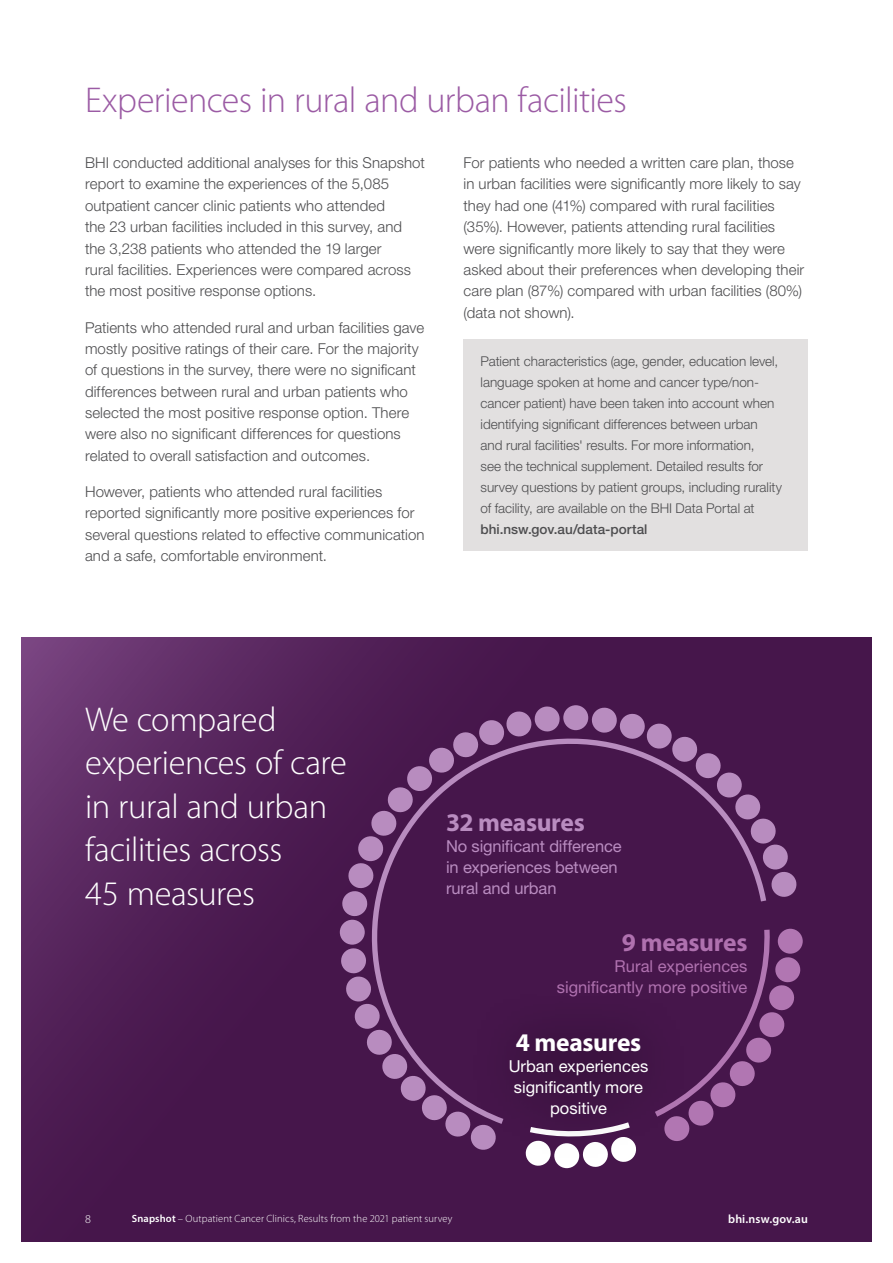
<style>
.page{position:relative;width:893px;height:1263px;background:#fff}
.page>*{position:absolute;margin:0;border:0;box-sizing:border-box;transform-origin:0 0}
.t1{font:300 36px "Myriad Pro";letter-spacing:-.015em;color:#9b5ba4}
.t2{font:300 34.5px/43.5px "Myriad Pro";letter-spacing:-.01em;color:#fff}
.t3{font:700 25.5px "Myriad Pro";letter-spacing:-.015em;color:#b98cc0}
.t4{font:700 25.5px "Myriad Pro";letter-spacing:-.01em;color:#fff}
.t5{font:700 25.5px "Myriad Pro";letter-spacing:-.01em;color:#af71af}
.t6{font:16.5px/21px "Helvetica Neue LT Std";letter-spacing:-.01em;color:#b98cc0}
.t7{font:16.5px/21px "Helvetica Neue LT Std";color:#fff;text-align:center}
.t8{font:16.5px/21px "Helvetica Neue LT Std";color:#af71af;text-align:right}
.t9{font:300 15px/21.3px "Helvetica Neue LT Std";letter-spacing:.005em;color:#4d4d4f}
.t10{font:300 13.5px/21px "Helvetica Neue LT Std";color:#4d4d4f}
.t11{font:500 13.5px "Helvetica Neue LT Std";color:#4d4d4f}
.t12{font:600 12px "Myriad Pro";letter-spacing:.005em;color:#fff}
.t13{font:300 12px "Myriad Pro";color:#fff}
.t14{font:300 10.5px "Myriad Pro";letter-spacing:.01em;color:#fff}
.s1{font-weight:600}
</style>
<div class="page">
<svg style="left:21px;top:637px;width:851px;height:605px;background:#4d1c52"></svg>
<div style="left:351px;top:718px;width:415px;height:274px;background:#46164b"></div>
<svg style="left:655px;top:930px;width:146px;height:213px;background:#58265c"></svg>
<div style="left:778px;top:928px;width:25px;height:26px;background:#b176b2;border-radius:50%"></div>
<svg style="left:591px;top:707px;width:207px;height:190px;background:#57275c"></svg>
<div style="left:563px;top:705px;width:25px;height:25px;background:#b88cbf;border-radius:50%"></div>
<svg style="left:341px;top:706px;width:219px;height:211px;background:#57285c"></svg>
<div style="left:340px;top:919px;width:25px;height:26px;background:#b88cbf;border-radius:50%"></div>
<svg style="left:340px;top:948px;width:157px;height:203px;background:#5a2b5f"></svg>
<svg style="left:525px;top:1160px;width:112px;height:7px"></svg>
<div style="left:469px;top:992px;width:220px;height:168px;background:#000;opacity:.75"></div>
<div style="left:463px;top:340px;width:345px;height:211px;background:#e2e0e0"></div>
<h1 class="t1" style="left:85px;top:80px;width:543px">Experiences in rural and urban facilities</h1>
<p class="t9" style="left:85px;top:152px;width:341px">BHI conducted additional analyses for this Snapshot report to examine the experiences of the 5,085 outpatient cancer clinic patients who attended<br>the 23 urban facilities included in this survey, and the 3,238 patients who attended the 19 larger<br>rural facilities. Experiences were compared across the most positive response options.</p>
<p class="t9" style="left:85px;top:316px;width:341px">Patients who attended rural and urban facilities gave mostly positive ratings of their care. For the majority of questions in the survey, there were no significant differences between rural and urban patients who selected the most positive response option. There were also no significant differences for questions related to overall satisfaction and outcomes.</p>
<p class="t9" style="left:85px;top:481px;width:341px">However, patients who attended rural facilities reported significantly more positive experiences for several questions related to effective communication and a safe, comfortable environment.</p>
<p class="t9" style="left:463px;top:152px;width:342px">For patients who needed a written care plan, those in urban facilities were significantly more likely to say they had one (41%) compared with rural facilities (35%). However, patients attending rural facilities were significantly more likely to say that they were asked about their preferences when developing their care plan (87%) compared with urban facilities (80%) (data not shown).</p>
<p class="t10" style="left:480px;top:351px;width:303px">Patient characteristics (age, gender, education level, language spoken at home and cancer type/non&shy;cancer patient) have been taken into account when identifying significant differences between urban and rural facilities' results. For more information,<br>see the technical supplement. Detailed results for survey questions by patient groups, including rurality of facility, are available on the BHI Data Portal at</p>
<p class="t11" style="left:480px;top:521px;width:169px">bhi.nsw.gov.au/data-portal</p>
<h2 class="t2" style="left:85px;top:698px;width:263px">We compared experiences of care in rural and urban facilities across<br>45 measures</h2>
<h3 class="t3" style="left:446px;top:805px;width:140px">32 measures</h3>
<p class="t6" style="left:446px;top:835px;width:177px">No significant difference in experiences between rural and urban</p>
<h3 class="t5" style="left:622px;top:926px;width:127px">9 measures</h3>
<p class="t8" style="left:557px;top:956px;width:192px">Rural experiences significantly more positive</p>
<h3 class="t4" style="left:516px;top:1026px;width:127px">4 measures</h3>
<p class="t7" style="left:509px;top:1056px;width:141px">Urban experiences significantly more positive</p>
<p class="t13" style="left:85px;top:1212px;width:7px">8</p>
<p class="t14" style="left:132px;top:1212px;width:322px"><span class="s1">Snapshot</span> – Outpatient Cancer Clinics, Results from the 2021 patient survey</p>
<p class="t12" style="left:728px;top:1211px;width:81px">bhi.nsw.gov.au</p>
</div>
